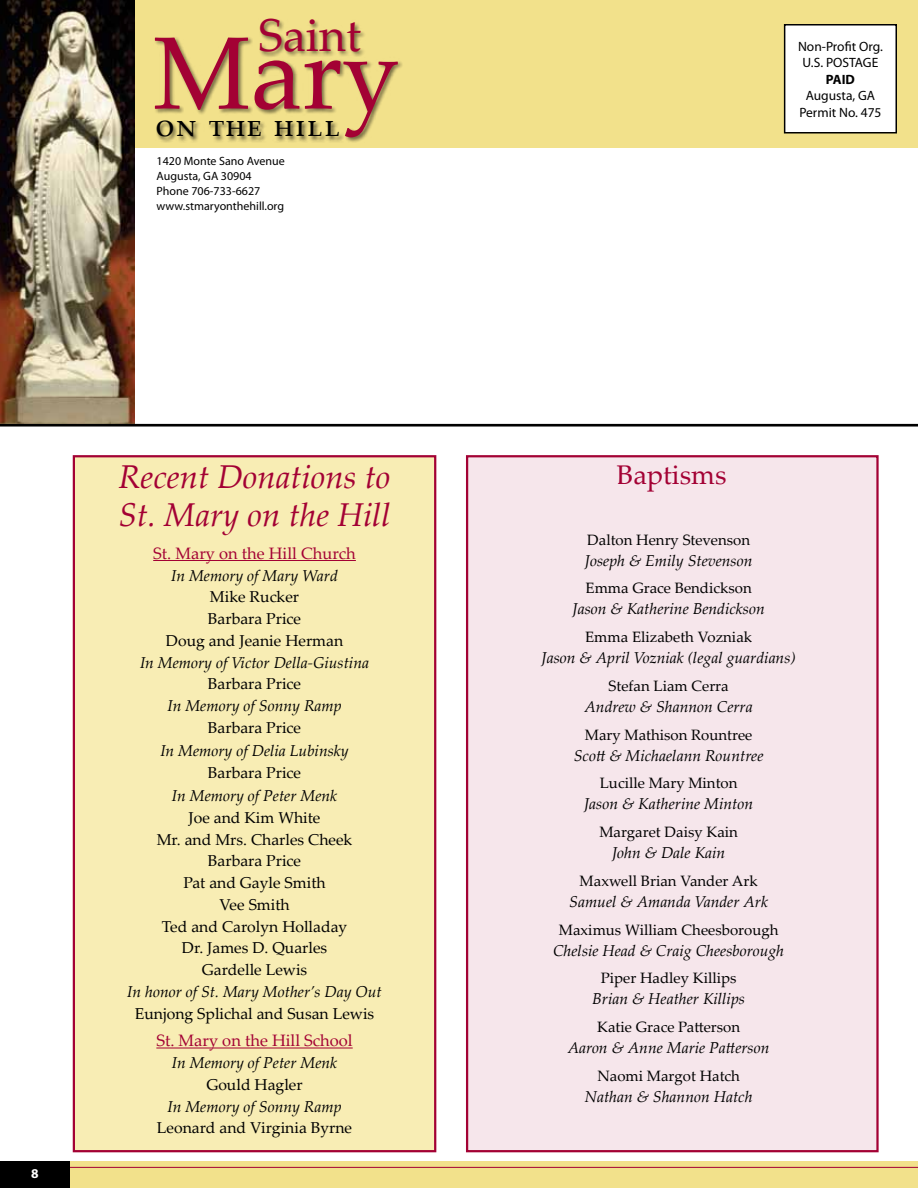
<style>
.page{position:relative;width:918px;height:1188px;background:#fff}
.page>*{position:absolute;margin:0;border:0;box-sizing:border-box;transform-origin:0 0}
.t1{font:103.05px "Palatino Linotype";color:#a30134}
.t2{font:46.2px "Palatino Linotype";color:#a30134}
.t3{font:33.15px "Palatino Linotype";color:#000}
.t4{font:italic 33px/37.5px "Palatino Linotype";color:#a30134}
.t5{font:27px "Palatino Linotype";color:#a30134}
.t6{font:16.5px "Palatino Linotype";color:#a30134}
.t7{font:italic 15.75px "Palatino Linotype";color:#000}
.t8{font:15.75px/21.8px "Palatino Linotype";color:#000;text-align:center}
.t9{font:15px "Palatino Linotype";color:#000}
.t10{font:13.5px/16.5px "Myriad Pro";color:#000;text-align:center}
.t11{font:700 13.5px "Myriad Pro";color:#000}
.t12{font:700 13.5px "Myriad Pro";color:#fff}
.t13{font:12px/15px "Myriad Pro";color:#000}
</style>
<div class="page">
<div style="left:0;top:1161px;width:918px;height:27px;background:#f2e18b"></div>
<hr style="left:0;top:1167px;width:918px;height:1px;background:#a30134">
<div style="left:0;top:1161px;width:70px;height:27px;background:#000"></div>
<div style="left:0;top:0;width:918px;height:148px;background:#f2e18b"></div>
<div style="left:259px;top:18px;width:107px;height:40px;background:#000;opacity:.5"></div>
<img style="left:0;top:0;width:135px;height:424px">
<div style="left:785px;top:25px;width:111px;height:108px;background:#fff"></div>
<div style="left:784px;top:24px;width:113px;height:110px;border:2px solid #000"></div>
<div style="left:154px;top:36px;width:250px;height:107px;background:#000;opacity:.5"></div>
<div style="left:155px;top:120px;width:189px;height:22px;background:#000;opacity:.6"></div>
<hr style="left:0;top:424px;width:918px;height:3px;background:#000">
<div style="left:466px;top:455px;width:413px;height:697px;background:#f6e6eb;border:2px solid #a30134"></div>
<div style="left:73px;top:455px;width:363px;height:697px;background:#f8edb4;border:2px solid #a30134"></div>
<hr style="left:153px;top:560px;width:203px;height:1px;background:#a30134">
<hr style="left:156px;top:1048px;width:197px;height:1px;background:#a30134">
<h2 class="t2" style="left:259px;top:3px;width:104px">Saint</h2>
<h1 class="t1" style="left:153px;top:0;width:248px">Mary</h1>
<h3 class="t3" style="left:155px;top:101px;width:186px">on the hill</h3>
<p class="t13" style="left:157px;top:154px;width:130px">1420 Monte Sano Avenue<br>Augusta, GA 30904<br>Phone 706-733-6627 www.stmaryonthehill.org</p>
<p class="t12" style="left:31px;top:1164px;width:9px">8</p>
<h3 class="t4" style="left:118px;top:457px;width:274px">Recent Donations to<br>St. Mary on the Hill</h3>
<p class="t6" style="left:153px;top:542px;width:204px">St. Mary on the Hill Church</p>
<p class="t7" style="left:171px;top:564px;width:168px">In Memory of Mary Ward</p>
<p class="t8" style="left:166px;top:585px;width:179px">Mike Rucker<br>Barbara Price<br>Doug and Jeanie Herman</p>
<p class="t7" style="left:140px;top:651px;width:231px">In Memory of Victor Della-Giustina</p>
<p class="t8" style="left:208px;top:672px;width:95px">Barbara Price</p>
<p class="t7" style="left:167px;top:695px;width:176px">In Memory of Sonny Ramp</p>
<p class="t8" style="left:208px;top:716px;width:95px">Barbara Price</p>
<p class="t7" style="left:160px;top:740px;width:190px">In Memory of Delia Lubinsky</p>
<p class="t8" style="left:208px;top:761px;width:95px">Barbara Price</p>
<p class="t7" style="left:172px;top:785px;width:167px">In Memory of Peter Menk</p>
<p class="t8" style="left:157px;top:806px;width:197px">Joe and Kim White<br>Mr. and Mrs. Charles Cheek<br>Barbara Price<br>Pat and Gayle Smith<br>Vee Smith<br>Ted and Carolyn Holladay<br>Dr. James D. Quarles<br>Gardelle Lewis</p>
<p class="t7" style="left:127px;top:980px;width:256px">In honor of St. Mary Mother’s Day Out</p>
<p class="t8" style="left:135px;top:1002px;width:241px">Eunjong Splichal and Susan Lewis</p>
<p class="t6" style="left:156px;top:1029px;width:198px">St. Mary on the Hill School</p>
<p class="t7" style="left:172px;top:1052px;width:167px">In Memory of Peter Menk</p>
<p class="t8" style="left:206px;top:1073px;width:98px">Gould Hagler</p>
<p class="t7" style="left:167px;top:1095px;width:176px">In Memory of Sonny Ramp</p>
<p class="t8" style="left:157px;top:1116px;width:197px">Leonard and Virginia Byrne</p>
<p class="t10" style="left:798px;top:38px;width:86px">Non-Profit Org.<br>U.S. POSTAGE</p>
<p class="t11" style="left:826px;top:70px;width:31px">PAID</p>
<p class="t10" style="left:806px;top:87px;width:71px">Augusta, GA</p>
<p class="t10" style="left:799px;top:104px;width:84px">Permit No. 475</p>
<h3 class="t5" style="left:617px;top:456px;width:111px">Baptisms</h3>
<p class="t9" style="left:587px;top:529px;width:164px">Dalton Henry Stevenson</p>
<p class="t7" style="left:585px;top:549px;width:169px">Joseph &amp; Emily Stevenson</p>
<p class="t9" style="left:586px;top:578px;width:168px">Emma Grace Bendickson</p>
<p class="t7" style="left:572px;top:598px;width:194px">Jason &amp; Katherine Bendickson</p>
<p class="t9" style="left:585px;top:626px;width:169px">Emma Elizabeth Vozniak</p>
<p class="t7" style="left:542px;top:647px;width:256px">Jason &amp; April Vozniak (legal guardians)</p>
<p class="t9" style="left:609px;top:675px;width:122px">Stefan Liam Cerra</p>
<p class="t7" style="left:585px;top:695px;width:170px">Andrew &amp; Shannon Cerra</p>
<p class="t9" style="left:585px;top:724px;width:169px">Mary Mathison Rountree</p>
<p class="t7" style="left:574px;top:744px;width:191px">Scott &amp; Michaelann Rountree</p>
<p class="t9" style="left:600px;top:773px;width:139px">Lucille Mary Minton</p>
<p class="t7" style="left:584px;top:793px;width:171px">Jason &amp; Katherine Minton</p>
<p class="t9" style="left:599px;top:821px;width:140px">Margaret Daisy Kain</p>
<p class="t7" style="left:612px;top:842px;width:115px">John &amp; Dale Kain</p>
<p class="t9" style="left:580px;top:870px;width:180px">Maxwell Brian Vander Ark</p>
<p class="t7" style="left:569px;top:890px;width:200px">Samuel &amp; Amanda Vander Ark</p>
<p class="t9" style="left:559px;top:919px;width:221px">Maximus William Cheesborough</p>
<p class="t7" style="left:553px;top:939px;width:233px">Chelsie Head &amp; Craig Cheesborough</p>
<p class="t9" style="left:601px;top:968px;width:137px">Piper Hadley Killips</p>
<p class="t7" style="left:592px;top:988px;width:154px">Brian &amp; Heather Killips</p>
<p class="t9" style="left:597px;top:1016px;width:144px">Katie Grace Patterson</p>
<p class="t7" style="left:568px;top:1037px;width:203px">Aaron &amp; Anne Marie Patterson</p>
<p class="t9" style="left:597px;top:1065px;width:144px">Naomi Margot Hatch</p>
<p class="t7" style="left:585px;top:1085px;width:169px">Nathan &amp; Shannon Hatch</p>
</div>
